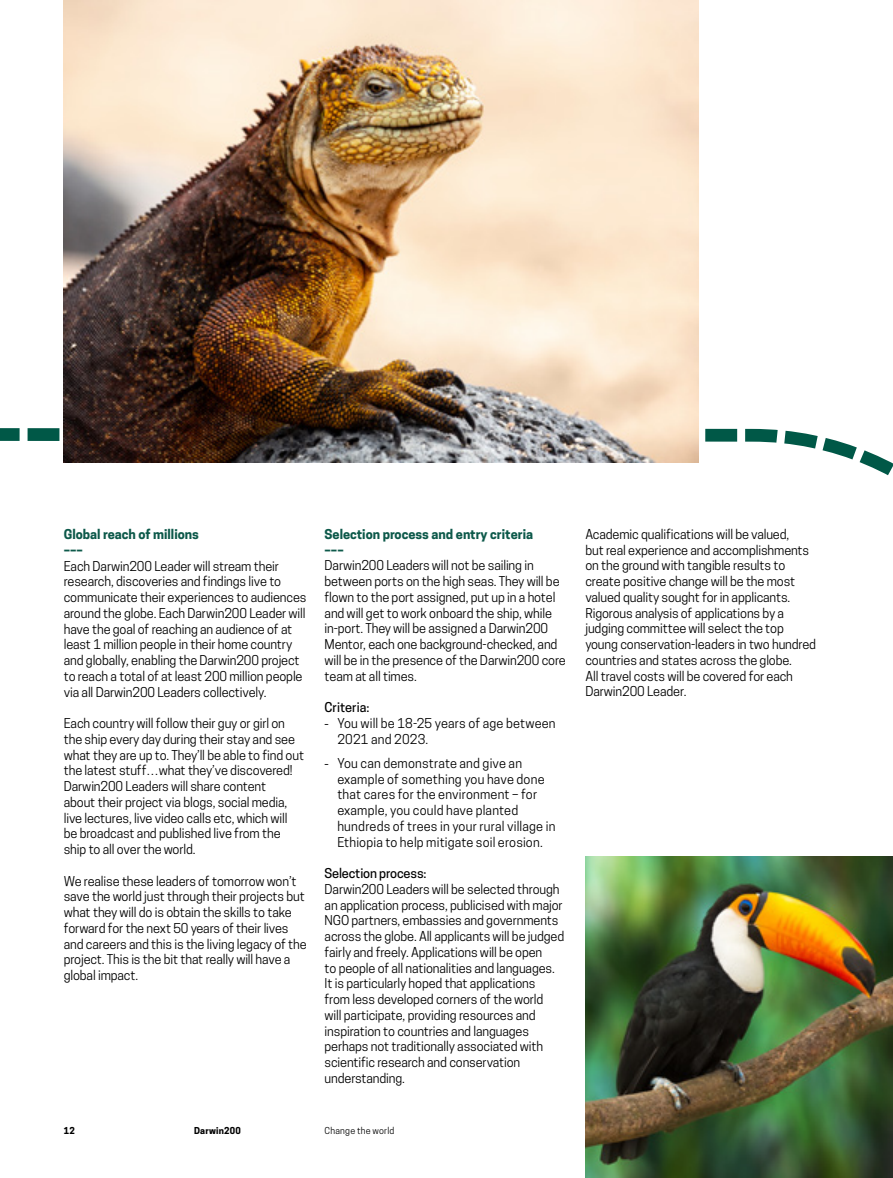
<style>
.page{position:relative;width:893px;height:1178px;background:#fff}
.page>*{position:absolute;margin:0;border:0;box-sizing:border-box;transform-origin:0 0}
.t1{font:12.75px/15.8px "Cooper Hewitt";letter-spacing:-.01em;color:#000}
.t2{font:12.75px/15.8px "Cooper Hewitt";letter-spacing:.015em;color:#000}
.t3{font:700 12.75px/15.8px "Cooper Hewitt";color:#0d594a}
.t4{font:500 12.75px "Cooper Hewitt";letter-spacing:-.01em;color:#000}
.t5{font:9px "Cooper Hewitt";letter-spacing:.025em;color:#000}
.t6{font:700 9px "Cooper Hewitt";letter-spacing:.02em;color:#000}
.s1{font-family:"ITC Avant Garde Std"}
</style>
<div class="page">
<img style="left:585px;top:857px;width:308px;height:321px">
<svg style="left:0;top:422px;width:893px;height:54px"></svg>
<img style="left:64px;top:0;width:635px;height:463px">
<p class="t3" style="left:64px;top:526px;width:137px">Global reach of millions –––</p>
<p class="t1" style="left:64px;top:558px;width:244px">Each Darwin200 Leader will stream their research, discoveries and findings live to communicate their experiences to audiences around the globe. Each Darwin200 Leader will have the goal of reaching an audience of at least 1 million people in their home country and globally, enabling the Darwin200 project to reach a total of at least 200 million people via all Darwin200 Leaders collectively.</p>
<p class="t1" style="left:64px;top:715px;width:242px">Each country will follow their guy or girl on the ship every day during their stay and see what they are up to. They’ll be able to find out the latest stuff…what they’ve discovered!<br>Darwin200 Leaders will share content<br>about their project via blogs, social media, live lectures, live video calls etc, which will be broadcast and published live from the ship to all over the world.</p>
<p class="t1" style="left:64px;top:873px;width:244px">We realise these leaders of tomorrow won’t save the world just through their projects but what they will do is obtain the skills to take forward for the next 50 years of their lives and careers and this is the living legacy of the project. This is the bit that really will have a global impact.</p>
<p class="t3" style="left:325px;top:526px;width:210px">Selection process and entry criteria –––</p>
<p class="t1" style="left:325px;top:558px;width:243px">Darwin200 Leaders will not be sailing in between ports on the high seas. They will be flown to the port assigned, put up in a hotel and will get to work onboard the ship, while in-port. They will be assigned a Darwin200<br>Mentor, each one background-checked, and will be in the presence of the Darwin200 core team at all times.</p>
<p class="t4" style="left:325px;top:700px;width:46px">Criteria:</p>
<p class="t2" style="left:337px;top:715px;width:220px;text-indent:-13px"><span class="s1">-</span> You will be 18-25 years of age between<br>2021 and 2023.</p>
<p class="t2" style="left:337px;top:755px;width:220px;text-indent:-13px"><span class="s1">-</span> You can demonstrate and give an example of something you have done that cares for the environment – for example, you could have planted hundreds of trees in your rural village in Ethiopia to help mitigate soil erosion.</p>
<p class="t4" style="left:325px;top:866px;width:103px">Selection process:</p>
<p class="t1" style="left:325px;top:881px;width:241px">Darwin200 Leaders will be selected through an application process, publicised with major NGO partners, embassies and governments across the globe. All applicants will be judged fairly and freely. Applications will be open<br>to people of all nationalities and languages.<br>It is particularly hoped that applications<br>from less developed corners of the world<br>will participate, providing resources and inspiration to countries and languages perhaps not traditionally associated with scientific research and conservation understanding.</p>
<p class="t6" style="left:64px;top:1125px;width:13px">12</p>
<p class="t6" style="left:194px;top:1125px;width:48px">Darwin200</p>
<p class="t5" style="left:325px;top:1125px;width:71px">Change the world</p>
<p class="t1" style="left:585px;top:526px;width:232px">Academic qualifications will be valued,<br>but real experience and accomplishments on the ground with tangible results to create positive change will be the most valued quality sought for in applicants.<br>Rigorous analysis of applications by a judging committee will select the top young conservation-leaders in two hundred countries and states across the globe.<br>All travel costs will be covered for each Darwin200 Leader.</p>
</div>
